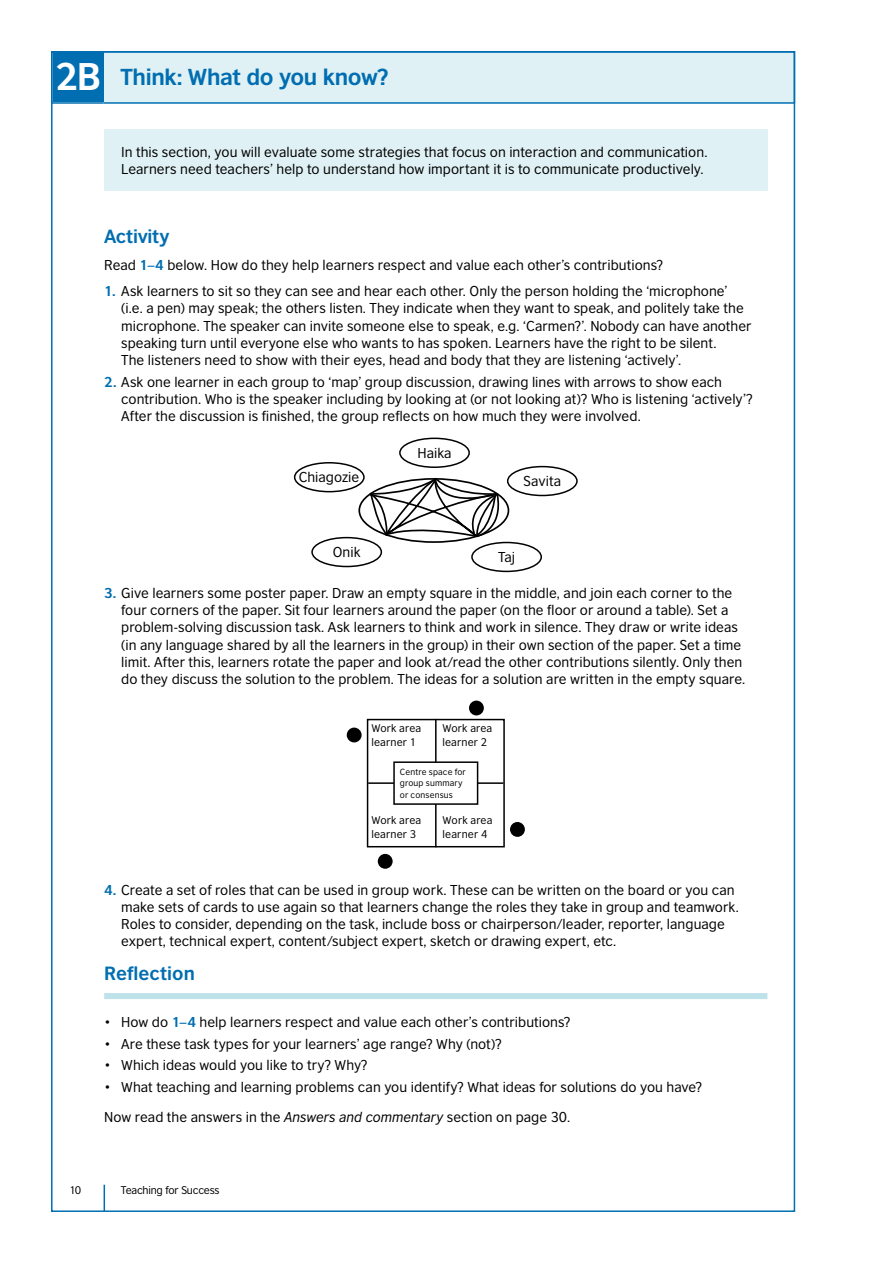
<style>
.page{position:relative;width:893px;height:1263px;background:#fff}
.page>*{position:absolute;margin:0;border:0;box-sizing:border-box;transform-origin:0 0}
.t1{font:700 21.75px "British Council Sans";letter-spacing:-.02em;color:#006eb1}
.t2{font:700 18px "British Council Sans";color:#006eb1}
.t3{font:13.5px/17.2px "British Council Sans";letter-spacing:.005em;color:#000}
.t4{font:10.5px/14.2px "British Council Sans";letter-spacing:.01em;color:#000}
.t5{font:10.5px "British Council Sans";letter-spacing:-.02em;color:#000}
.t6{font:8.4px/11.4px "British Council Sans";letter-spacing:.02em;color:#000}
.s1{font-size:36.3px;color:#fff}
.s2{font-weight:700;color:#006eb1}
.s3{font-style:italic}
</style>
<div class="page">
<div style="left:104px;top:993px;width:663px;height:6px;background:#bee2e9"></div>
<div style="left:104px;top:130px;width:663px;height:61px;background:#e0f1f5"></div>
<svg style="left:359px;top:479px;width:149px;height:63px"></svg>
<div style="left:294px;top:462px;width:71px;height:30px;border:2px solid #000;border-radius:50%"></div>
<div style="left:399px;top:438px;width:71px;height:30px;border:2px solid #000;border-radius:50%"></div>
<div style="left:507px;top:466px;width:71px;height:30px;border:2px solid #000;border-radius:50%"></div>
<div style="left:471px;top:542px;width:71px;height:30px;border:2px solid #000;border-radius:50%"></div>
<div style="left:311px;top:537px;width:71px;height:30px;border:2px solid #000;border-radius:50%"></div>
<svg style="left:369px;top:477px;width:135px;height:96px"></svg>
<div style="left:469px;top:701px;width:15px;height:14px;background:#000;border-radius:50%"></div>
<div style="left:510px;top:822px;width:15px;height:15px;background:#000;border-radius:50%"></div>
<div style="left:378px;top:854px;width:15px;height:15px;background:#000;border-radius:50%"></div>
<div style="left:347px;top:728px;width:15px;height:14px;background:#000;border-radius:50%"></div>
<div style="left:367px;top:719px;width:138px;height:128px;border:2px solid #000"></div>
<hr style="left:435px;top:719px;width:2px;height:128px;background:#000">
<hr style="left:368px;top:782px;width:135px;height:2px;background:#000">
<div style="left:394px;top:762px;width:84px;height:42px;background:#fff"></div>
<div style="left:393px;top:761px;width:85px;height:44px;border:2px solid #000"></div>
<div style="left:104px;top:52px;width:690px;height:51px;background:#e0f1f5"></div>
<hr style="left:51px;top:102px;width:53px;height:2px;background:#006eb1">
<hr style="left:104px;top:102px;width:691px;height:2px;background:#006eb1">
<div style="left:53px;top:53px;width:50px;height:49px;background:#006eb1"></div>
<svg style="left:104px;top:1185px;width:1px;height:26px"></svg>
<h1 class="t1" style="left:55px;top:58px;width:335px"><span class="s1">2B</span> Think: What do you know?</h1>
<p class="t3" style="left:121px;top:142px;width:588px">In this section, you will evaluate some strategies that focus on interaction and communication.<br>Learners need teachers’ help to understand how important it is to communicate productively.</p>
<h2 class="t2" style="left:104px;top:220px;width:67px">Activity</h2>
<p class="t3" style="left:104px;top:255px;width:560px">Read <span class="s2">1–4</span> below. How do they help learners respect and value each other’s contributions?</p>
<p class="t3" style="left:121px;top:281px;width:632px;text-indent:-17px"><span class="s2">1.</span> Ask learners to sit so they can see and hear each other. Only the person holding the ‘microphone’ (i.e. a pen) may speak; the others listen. They indicate when they want to speak, and politely take the microphone. The speaker can invite someone else to speak, e.g. ‘Carmen?’. Nobody can have another speaking turn until everyone else who wants to has spoken. Learners have the right to be silent.<br>The listeners need to show with their eyes, head and body that they are listening ‘actively’.</p>
<p class="t3" style="left:121px;top:372px;width:633px;text-indent:-17px"><span class="s2">2.</span> Ask one learner in each group to ‘map’ group discussion, drawing lines with arrows to show each contribution. Who is the speaker including by looking at (or not looking at)? Who is listening ‘actively’?<br>After the discussion is finished, the group reflects on how much they were involved.</p>
<p class="t3" style="left:299px;top:467px;width:62px">Chiagozie</p>
<p class="t3" style="left:417px;top:443px;width:36px">Haika</p>
<p class="t3" style="left:524px;top:471px;width:39px">Savita</p>
<p class="t3" style="left:333px;top:542px;width:29px">Onik</p>
<p class="t3" style="left:121px;top:583px;width:626px;text-indent:-17px"><span class="s2">3.</span> Give learners some poster paper. Draw an empty square in the middle, and join each corner to the four corners of the paper. Sit four learners around the paper (on the floor or around a table). Set a problem-solving discussion task. Ask learners to think and work in silence. They draw or write ideas (in any language shared by all the learners in the group) in their own section of the paper. Set a time limit. After this, learners rotate the paper and look at/read the other contributions silently. Only then do they discuss the solution to the problem. The ideas for a solution are written in the empty square.</p>
<p class="t4" style="left:371px;top:720px;width:51px">Work area learner 1</p>
<p class="t4" style="left:442px;top:720px;width:51px">Work area learner 2</p>
<p class="t3" style="left:498px;top:547px;width:19px">Taj</p>
<p class="t6" style="left:400px;top:765px;width:68px">Centre space for group summary or consensus</p>
<p class="t4" style="left:443px;top:812px;width:51px">Work area learner 4</p>
<p class="t4" style="left:371px;top:812px;width:51px">Work area learner 3</p>
<p class="t3" style="left:121px;top:880px;width:619px;text-indent:-17px"><span class="s2">4.</span> Create a set of roles that can be used in group work. These can be written on the board or you can make sets of cards to use again so that learners change the roles they take in group and teamwork.<br>Roles to consider, depending on the task, include boss or chairperson/leader, reporter, language expert, technical expert, content/subject expert, sketch or drawing expert, etc.</p>
<h2 class="t2" style="left:104px;top:958px;width:92px">Reflection</h2>
<p class="t3" style="left:104px;top:1012px;width:468px">• How do <span class="s2">1–4</span> help learners respect and value each other’s contributions?</p>
<p class="t3" style="left:104px;top:1034px;width:399px">• Are these task types for your learners’ age range? Why (not)?</p>
<p class="t3" style="left:104px;top:1056px;width:265px">• Which ideas would you like to try? Why?</p>
<p class="t3" style="left:104px;top:1077px;width:600px">• What teaching and learning problems can you identify? What ideas for solutions do you have?</p>
<p class="t3" style="left:104px;top:1107px;width:468px">Now read the answers in the <span class="s3">Answers and commentary</span> section on page 30.</p>
<p class="t4" style="left:69px;top:1182px;width:13px">10</p>
<p class="t5" style="left:121px;top:1181px;width:100px">Teaching for Success</p>
</div>
